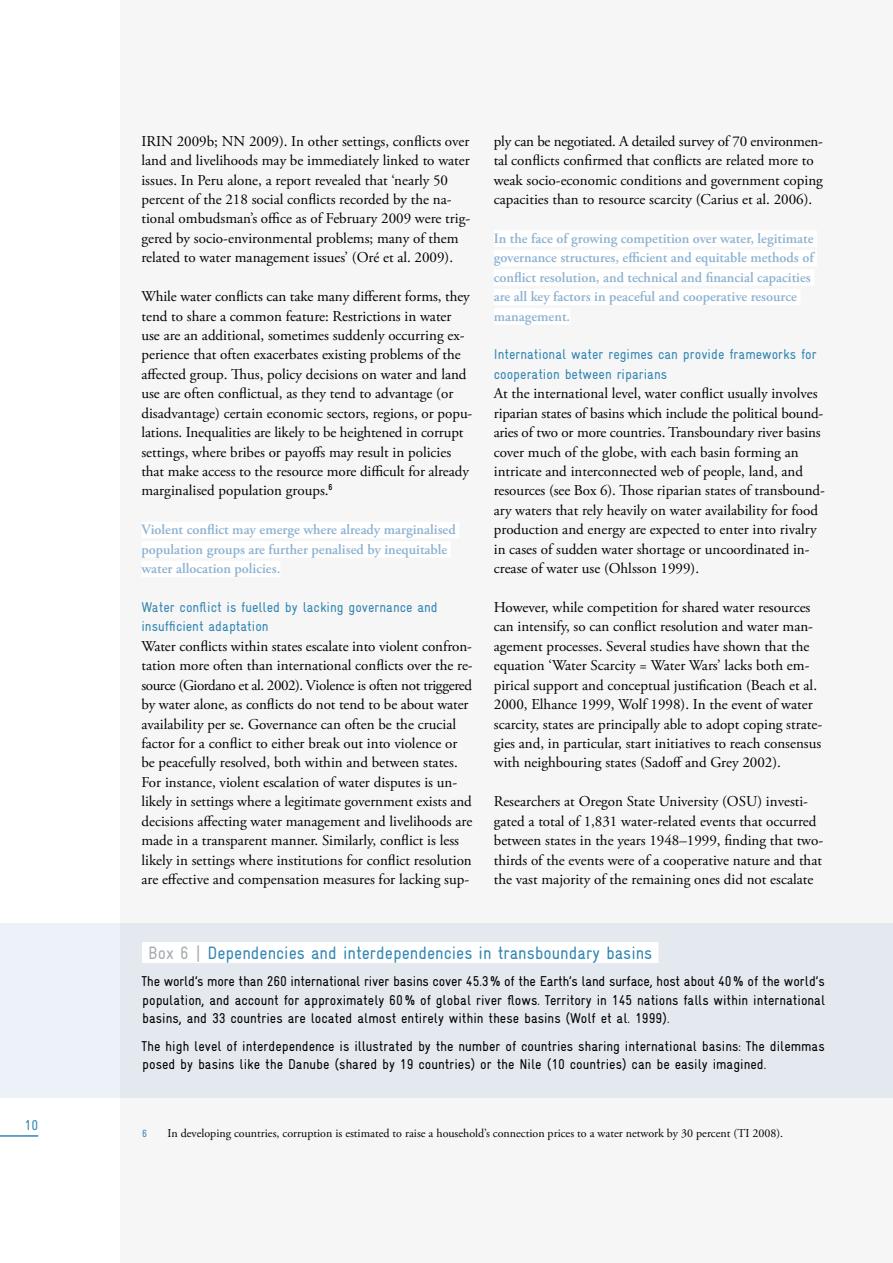
<style>
.page{position:relative;width:893px;height:1263px;background:#fff}
.page>*{position:absolute;margin:0;border:0;box-sizing:border-box;transform-origin:0 0}
.t1{font:18px "Gravur Condensed";color:#3286b3}
.t2{font:15px/19.4px "Adobe Garamond Pro";color:#000}
.t3{font:14.25px/18.8px "Gravur Condensed";color:#000;text-align:justify}
.t4{font:600 14.25px/19.4px "Adobe Garamond Pro";color:#8db2d1}
.t5{font:14.25px/19.4px "Gravur Condensed";color:#3286b3}
.t6{font:12px "Adobe Garamond Pro";color:#000}
.t7{font:10.5px "Gravur Condensed";color:#3286b3}
.s1{color:#a5acb1}
</style>
<div class="page">
<div style="left:121px;top:0;width:772px;height:1263px;background:#f6f6f6"></div>
<div style="left:141px;top:522px;width:318px;height:16px;background:#fff"></div>
<div style="left:141px;top:541px;width:310px;height:17px;background:#fff"></div>
<div style="left:141px;top:561px;width:139px;height:16px;background:#fff"></div>
<div style="left:494px;top:230px;width:323px;height:17px;background:#fff"></div>
<div style="left:494px;top:250px;width:323px;height:16px;background:#fff"></div>
<div style="left:494px;top:269px;width:320px;height:17px;background:#fff"></div>
<div style="left:494px;top:289px;width:306px;height:16px;background:#fff"></div>
<div style="left:494px;top:308px;width:76px;height:17px;background:#fff"></div>
<div style="left:0;top:923px;width:893px;height:175px;background:#e4e9ef"></div>
<div style="left:142px;top:942px;width:516px;height:21px;background:#fff"></div>
<hr style="left:0;top:1135px;width:38px;height:2px;background:#3286b3">
<p class="t5" style="left:25px;top:1115px;width:15px">10</p>
<p class="t2" style="left:141px;top:132px;width:330px">IRIN 2009b; NN 2009). In other settings, conflicts over land and livelihoods may be immediately linked to water issues. In Peru alone, a report revealed that ‘nearly 50 percent of the 218 social conflicts recorded by the na&shy;tional ombudsman’s office as of February 2009 were trig&shy;gered by socio-environmental problems; many of them related to water management issues’ (Oré et al. 2009).</p>
<p class="t2" style="left:141px;top:287px;width:332px">While water conflicts can take many different forms, they tend to share a common feature: Restrictions in water use are an additional, sometimes suddenly occurring ex&shy;perience that often exacerbates existing problems of the affected group. Thus, policy decisions on water and land use are often conflictual, as they tend to advantage (or disadvantage) certain economic sectors, regions, or popu&shy;lations. Inequalities are likely to be heightened in corrupt settings, where bribes or payoffs may result in policies that make access to the resource more difficult for already marginalised population groups.<sup>6</sup></p>
<p class="t4" style="left:141px;top:520px;width:316px">Violent conflict may emerge where already marginalised population groups are further penalised by inequitable water allocation policies.</p>
<p class="t5" style="left:141px;top:597px;width:298px">Water conflict is fuelled by lacking governance and insufficient adaptation</p>
<p class="t2" style="left:141px;top:637px;width:333px">Water conflicts within states escalate into violent confron&shy;tation more often than international conflicts over the re&shy;source (Giordano et al. 2002). Violence is often not triggered by water alone, as conflicts do not tend to be about water availability per se. Governance can often be the crucial factor for a conflict to either break out into violence or be peacefully resolved, both within and between states.<br>For instance, violent escalation of water disputes is un&shy;likely in settings where a legitimate government exists and decisions affecting water management and livelihoods are made in a transparent manner. Similarly, conflict is less likely in settings where institutions for conflict resolution are effective and compensation measures for lacking sup-</p>
<p class="t2" style="left:494px;top:132px;width:331px">ply can be negotiated. A detailed survey of 70 environmen&shy;tal conflicts confirmed that conflicts are related more to weak socio-economic conditions and government coping capacities than to resource scarcity (Carius et al. 2006).</p>
<p class="t4" style="left:494px;top:229px;width:321px">In the face of growing competition over water, legitimate governance structures, efficient and equitable methods of conflict resolution, and technical and financial capacities are all key factors in peaceful and cooperative resource management.</p>
<p class="t5" style="left:494px;top:345px;width:324px">I nternational water regimes can provide frameworks for cooperation between riparians</p>
<p class="t2" style="left:494px;top:384px;width:333px">At the international level, water conflict usually involves riparian states of basins which include the political bound&shy;aries of two or more countries. Transboundary river basins cover much of the globe, with each basin forming an intricate and interconnected web of people, land, and resources (see Box 6). Those riparian states of transbound&shy;ary waters that rely heavily on water availability for food production and energy are expected to enter into rivalry in cases of sudden water shortage or uncoordinated in&shy;crease of water use (Ohlsson 1999).</p>
<p class="t2" style="left:494px;top:598px;width:330px">However, while competition for shared water resources can intensify, so can conflict resolution and water man&shy;agement processes. Several studies have shown that the equation ‘Water Scarcity = Water Wars’ lacks both em&shy;pirical support and conceptual justification (Beach et al.<br>2000, Elhance 1999, Wolf 1998). In the event of water scarcity, states are principally able to adopt coping strate&shy;gies and, in particular, start initiatives to reach consensus with neighbouring states (Sadoff and Grey 2002).</p>
<p class="t2" style="left:494px;top:792px;width:331px">Researchers at Oregon State University (OSU) investi&shy;gated a total of 1,831 water-related events that occurred between states in the years 1948–1999, finding that two&shy;thirds of the events were of a cooperative nature and that the vast majority of the remaining ones did not escalate</p>
<p class="t1" style="left:148px;top:942px;width:505px"><span class="s1">Box 6 |</span> Dependencies and interdependencies in transboundary basins</p>
<p class="t3" style="left:141px;top:971px;width:685px">The world’s more than 260 international river basins cover 45.3% of the Earth’s land surface, host about 40% of the world’s population, and account for approximately 60% of global river flows. Territory in 145 nations falls within international basins, and 33 countries are located almost entirely within these basins (Wolf et al. 1999).</p>
<p class="t3" style="left:141px;top:1036px;width:685px">The high level of interdependence is illustrated by the number of countries sharing international basins: The dilemmas posed by basins like the Danube (shared by 19 countries) or the N ile (10 countries) can be easily imagined.</p>
<p class="t7" style="left:142px;top:1127px;width:7px">6</p>
<p class="t6" style="left:168px;top:1125px;width:617px">In developing countries, corruption is estimated to raise a household’s connection prices to a water network by 30 percent (TI 2008).</p>
</div>
